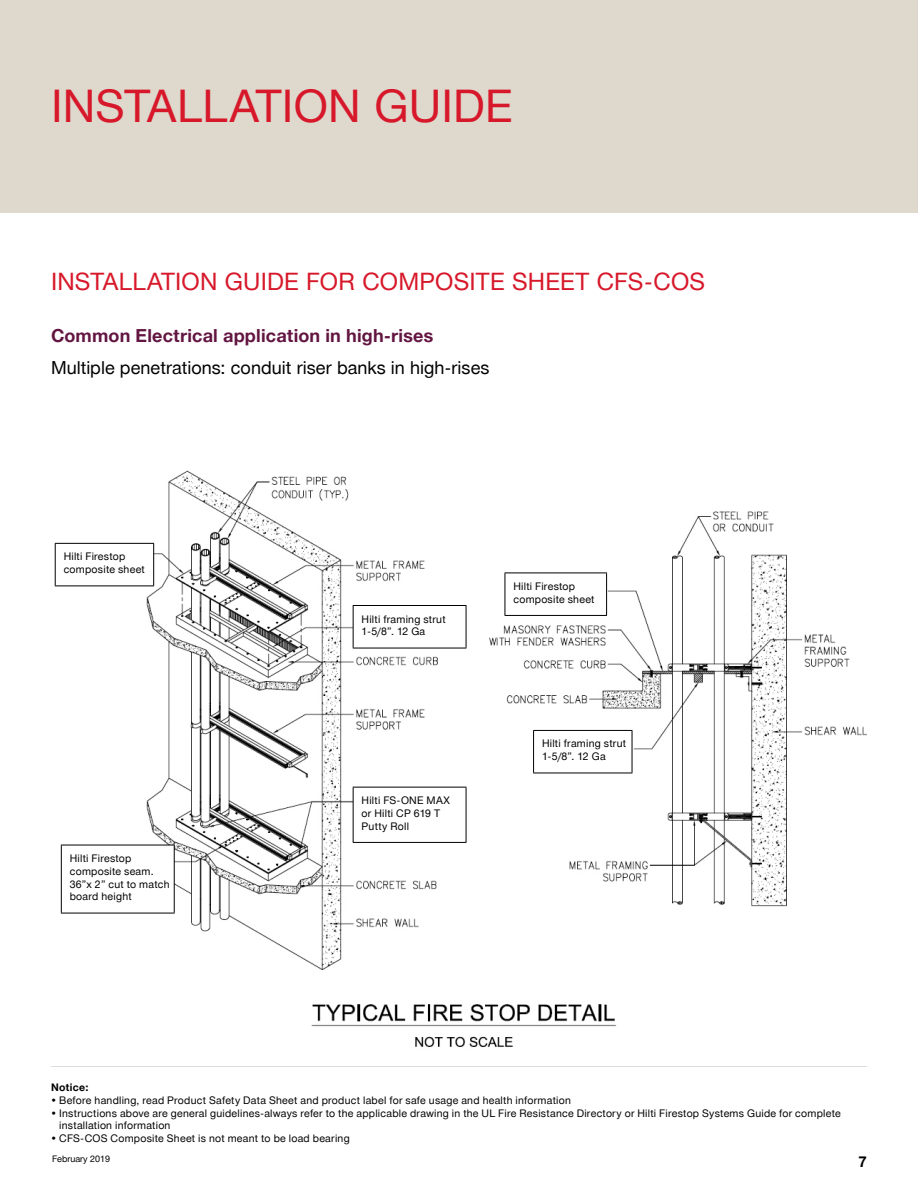
<style>
.page{position:relative;width:918px;height:1188px;background:#fff}
.page>*{position:absolute;margin:0;border:0;box-sizing:border-box;transform-origin:0 0}
.t1{font:45px "Hilti";letter-spacing:.005em;color:#d7182a}
.t2{font:24px "Hilti";letter-spacing:.01em;color:#d7182a}
.t3{font:18px "Hilti";letter-spacing:.005em;color:#000}
.t4{font:700 18px "Hilti";letter-spacing:.01em;color:#621541}
.t5{font:700 15px "Hilti";color:#000}
.t6{font:10.5px/12.8px "Hilti";letter-spacing:.025em;color:#000}
.t7{font:700 10.5px "Hilti";letter-spacing:.03em;color:#000}
.t8{font:9px "Hilti";color:#000}
</style>
<div class="page">
<img style="left:51px;top:470px;width:816px;height:597px">
<div style="left:61px;top:845px;width:113px;height:68px;background:#fff"></div>
<hr style="left:61px;top:845px;width:114px;height:1px;background:#000">
<hr style="left:61px;top:845px;width:1px;height:68px;background:#000">
<hr style="left:174px;top:845px;width:1px;height:68px;background:#000">
<hr style="left:61px;top:913px;width:114px;height:1px;background:#000">
<div style="left:353px;top:787px;width:113px;height:55px;background:#fff"></div>
<hr style="left:353px;top:787px;width:113px;height:1px;background:#000">
<hr style="left:353px;top:788px;width:1px;height:54px;background:#000">
<hr style="left:466px;top:788px;width:1px;height:54px;background:#000">
<hr style="left:353px;top:842px;width:113px;height:1px;background:#000">
<div style="left:353px;top:606px;width:113px;height:42px;background:#fff"></div>
<hr style="left:353px;top:605px;width:113px;height:1px;background:#000">
<hr style="left:353px;top:606px;width:1px;height:42px;background:#000">
<hr style="left:466px;top:606px;width:1px;height:42px;background:#000">
<hr style="left:353px;top:648px;width:113px;height:1px;background:#000">
<div style="left:55px;top:543px;width:99px;height:43px;background:#fff"></div>
<hr style="left:55px;top:543px;width:99px;height:1px;background:#000">
<hr style="left:55px;top:544px;width:1px;height:42px;background:#000">
<hr style="left:153px;top:544px;width:1px;height:42px;background:#000">
<hr style="left:55px;top:586px;width:99px;height:1px;background:#000">
<div style="left:505px;top:573px;width:102px;height:42px;background:#fff"></div>
<hr style="left:505px;top:573px;width:102px;height:1px;background:#000">
<hr style="left:505px;top:573px;width:1px;height:42px;background:#000">
<hr style="left:606px;top:573px;width:1px;height:42px;background:#000">
<hr style="left:505px;top:615px;width:102px;height:1px;background:#000">
<div style="left:534px;top:730px;width:98px;height:43px;background:#fff"></div>
<hr style="left:533px;top:730px;width:99px;height:1px;background:#000">
<hr style="left:533px;top:731px;width:1px;height:42px;background:#000">
<hr style="left:632px;top:731px;width:1px;height:42px;background:#000">
<hr style="left:533px;top:773px;width:99px;height:1px;background:#000">
<div style="left:0;top:0;width:918px;height:213px;background:#ded8cd"></div>
<h1 class="t1" style="left:51px;top:74px;width:463px">INSTALLATION GUIDE</h1>
<h2 class="t2" style="left:51px;top:265px;width:656px">INSTALLATION GUIDE FOR COMPOSITE SHEET CFS-COS</h2>
<h3 class="t4" style="left:51px;top:323px;width:384px">Common Electrical application in high-rises</h3>
<h3 class="t3" style="left:51px;top:355px;width:440px">Multiple penetrations: conduit riser banks in high-rises</h3>
<p class="t6" style="left:64px;top:550px;width:83px">Hilti Firestop composite sheet</p>
<p class="t6" style="left:70px;top:852px;width:101px">Hilti Firestop composite seam.<br>36”x 2” cut to match board height</p>
<p class="t6" style="left:362px;top:612px;width:86px">Hilti framing strut<br>1-5/8”. 12 Ga</p>
<p class="t6" style="left:362px;top:794px;width:90px">Hilti FS-ONE MAX or Hilti CP 619 T<br>Putty Roll</p>
<p class="t6" style="left:513px;top:580px;width:83px">Hilti Firestop composite sheet</p>
<p class="t6" style="left:542px;top:737px;width:86px">Hilti framing strut<br>1-5/8”. 12 Ga</p>
<p class="t7" style="left:51px;top:1080px;width:39px">Notice:</p>
<p class="t6" style="left:51px;top:1093px;width:521px">• Before handling, read Product Safety Data Sheet and product label for safe usage and health information</p>
<p class="t6" style="left:59px;top:1106px;width:783px;text-indent:-8px">• Instructions above are general guidelines-always refer to the applicable drawing in the UL Fire Resistance Directory or Hilti Firestop Systems Guide for complete installation information</p>
<p class="t6" style="left:51px;top:1132px;width:300px">• CFS-COS Composite Sheet is not meant to be load bearing</p>
<p class="t8" style="left:52px;top:1153px;width:60px">February 2019</p>
<h3 class="t5" style="left:859px;top:1151px;width:10px">7</h3>
</div>
